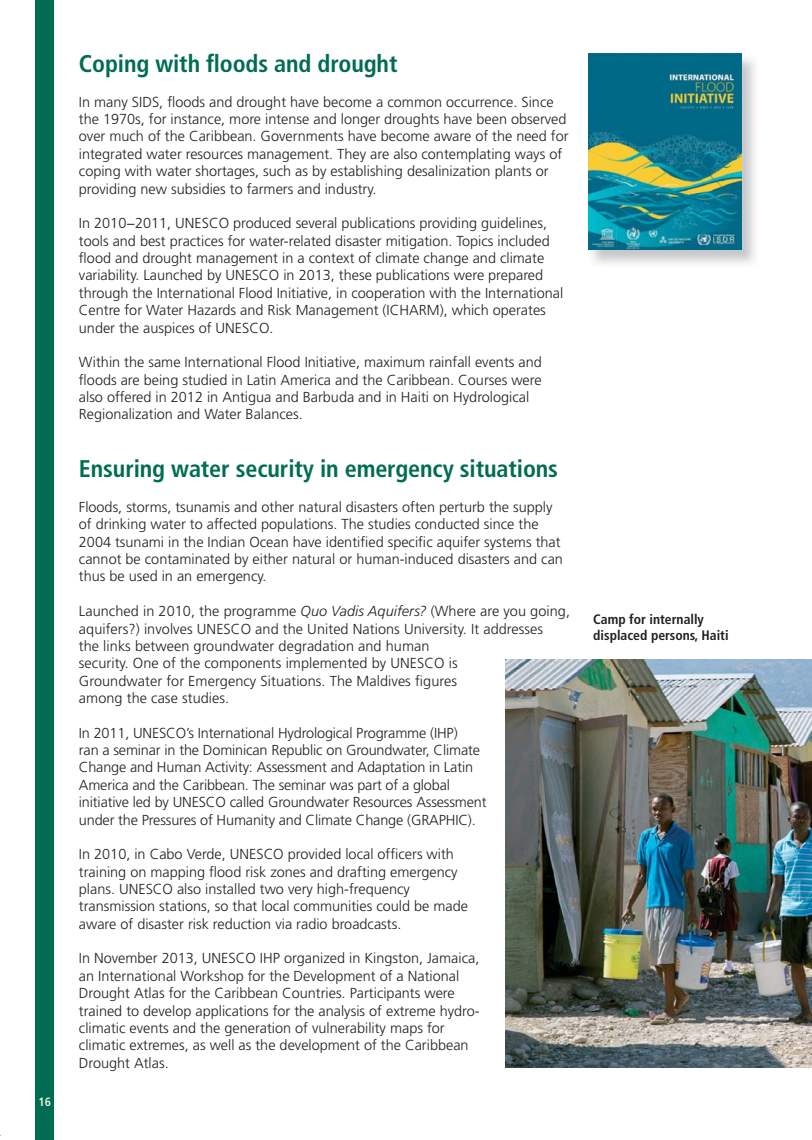
<style>
.page{position:relative;width:812px;height:1140px;background:#fff}
.page>*{position:absolute;margin:0;border:0;box-sizing:border-box;transform-origin:0 0}
.t1{font:700 condensed 24.15px "Frutiger LT Std";letter-spacing:-.005em;color:#006d53}
.t2{font:300 14.4px/17.4px "Frutiger";color:#231f20}
.t3{font:700 condensed 13.65px/16.4px "Frutiger LT Std";color:#231f20}
.t4{font:700 condensed 12px "Frutiger LT Std";color:#f0ecdf}
.s1{font-style:italic}
</style>
<div class="page">
<div style="left:36px;top:0;width:18px;height:1140px;background:#006d53"></div>
<img style="left:506px;top:659px;width:306px;height:409px">
<img style="left:592px;top:54px;width:163px;height:210px">
<img style="left:588px;top:54px;width:153px;height:196px">
<p class="t4" style="left:38px;top:1097px;width:14px">16</p>
<h1 class="t1" style="left:79px;top:53px;width:320px">Coping with floods and drought</h1>
<p class="t2" style="left:79px;top:94px;width:491px">In many SIDS, floods and drought have become a common occurrence. Since the 1970s, for instance, more intense and longer droughts have been observed over much of the Caribbean. Governments have become aware of the need for integrated water resources management. They are also contemplating ways of coping with water shortages, such as by establishing desalinization plants or providing new subsidies to farmers and industry.</p>
<p class="t2" style="left:79px;top:216px;width:486px">In 2010−2011, UNESCO produced several publications providing guidelines, tools and best practices for water-related disaster mitigation. Topics included flood and drought management in a context of climate change and climate variability. Launched by UNESCO in 2013, these publications were prepared through the International Flood Initiative, in cooperation with the International Centre for Water Hazards and Risk Management (ICHARM), which operates under the auspices of UNESCO.</p>
<p class="t2" style="left:79px;top:355px;width:464px">Within the same International Flood Initiative, maximum rainfall events and floods are being studied in Latin America and the Caribbean. Courses were also offered in 2012 in Antigua and Barbuda and in Haiti on Hydrological Regionalization and Water Balances.</p>
<h1 class="t1" style="left:79px;top:459px;width:481px">Ensuring water security in emergency situations</h1>
<p class="t2" style="left:79px;top:499px;width:486px">Floods, storms, tsunamis and other natural disasters often perturb the supply of drinking water to affected populations. The studies conducted since the 2004 tsunami in the Indian Ocean have identified specific aquifer systems that cannot be contaminated by either natural or human-induced disasters and can thus be used in an emergency.</p>
<p class="t2" style="left:79px;top:604px;width:493px">Launched in 2010, the programme <span class="s1">Quo Vadis Aquifers?</span> (Where are you going, aquifers?) involves UNESCO and the United Nations University. It addresses<br>the links between groundwater degradation and human<br>security. One of the components implemented by UNESCO is<br>Groundwater for Emergency Situations. The Maldives figures<br>among the case studies.</p>
<p class="t2" style="left:79px;top:725px;width:409px">In 2011, UNESCO’s International Hydrological Programme (IHP)<br>ran a seminar in the Dominican Republic on Groundwater, Climate Change and Human Activity: Assessment and Adaptation in Latin America and the Caribbean. The seminar was part of a global initiative led by UNESCO called Groundwater Resources Assessment under the Pressures of Humanity and Climate Change (GRAPHIC).</p>
<p class="t2" style="left:79px;top:847px;width:391px">In 2010, in Cabo Verde, UNESCO provided local officers with training on mapping flood risk zones and drafting emergency plans. UNESCO also installed two very high-frequency transmission stations, so that local communities could be made aware of disaster risk reduction via radio broadcasts.</p>
<p class="t2" style="left:79px;top:951px;width:402px">In November 2013, UNESCO IHP organized in Kingston, Jamaica, an International Workshop for the Development of a National Drought Atlas for the Caribbean Countries. Participants were trained to develop applications for the analysis of extreme hydro&shy;climatic events and the generation of vulnerability maps for climatic extremes, as well as the development of the Caribbean Drought Atlas.</p>
<p class="t3" style="left:593px;top:612px;width:137px">Camp for internally displaced persons, Haiti</p>
</div>
